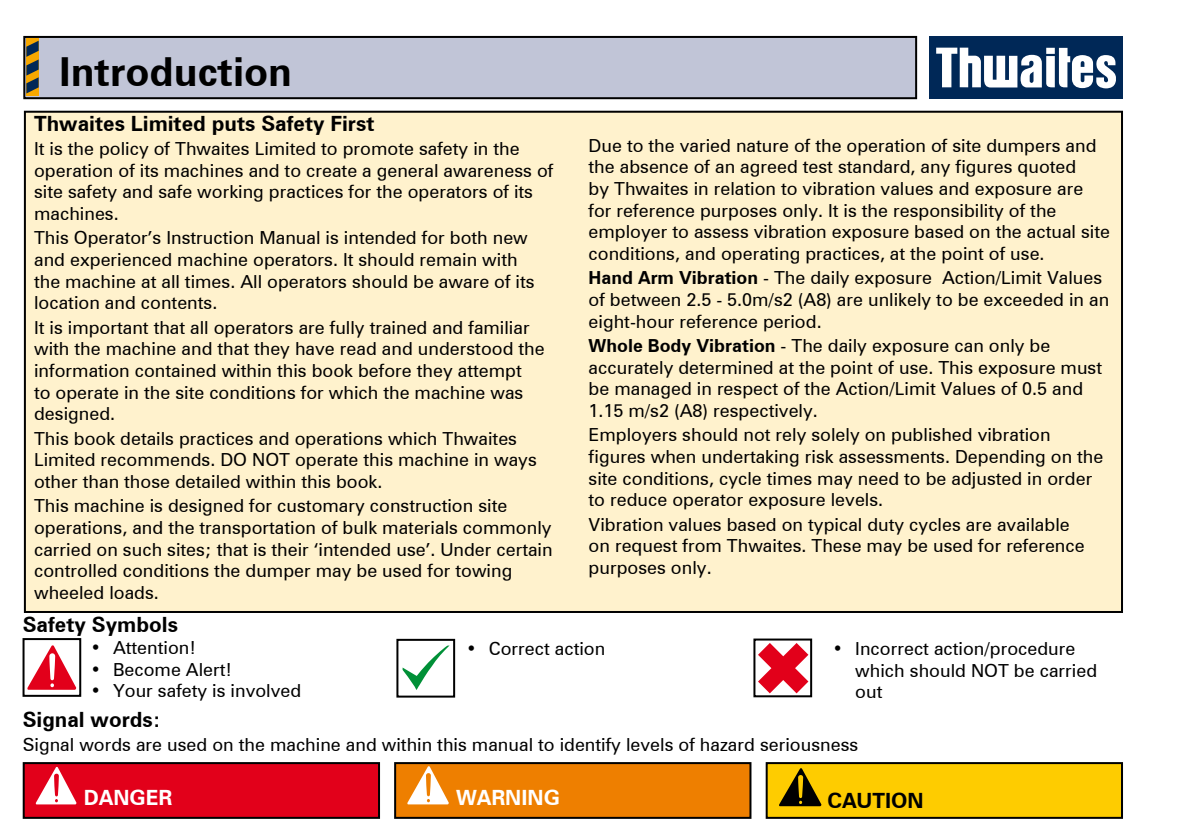
<style>
.page{position:relative;width:1191px;height:840px;background:#fff}
.page>*{position:absolute;margin:0;border:0;box-sizing:border-box;transform-origin:0 0}
.t1{font:700 40px "Zurich BT";color:#000}
.t2{font:700 21px "Zurich BT";color:#000}
.t3{font:700 21px "Zurich BT";color:#fff}
.t4{font:18px/21.6px "Zurich BT";color:#000}
.s1{font-weight:700}
</style>
<div class="page">
<div style="left:25px;top:112px;width:1097px;height:499px;background:#fff2cd"></div>
<div style="left:24px;top:37px;width:892px;height:61px;background:#c1c5d7"></div>
<div style="left:23px;top:36px;width:894px;height:63px;border:2px solid #000"></div>
<div style="left:929px;top:36px;width:193px;height:63px;background:#002857"></div>
<svg style="left:936px;top:48px;width:180px;height:40px"></svg>
<div style="left:26px;top:38px;width:13px;height:57px;background:#f7a800"></div>
<svg style="left:26px;top:41px;width:13px;height:52px"></svg>
<div style="left:24px;top:762px;width:355px;height:55px;background:#e2001a"></div>
<div style="left:23px;top:761px;width:357px;height:57px;border:2px solid #000"></div>
<div style="left:395px;top:762px;width:355px;height:55px;background:#ee7f00"></div>
<div style="left:394px;top:761px;width:357px;height:57px;border:2px solid #000"></div>
<div style="left:766px;top:762px;width:356px;height:55px;background:#fecc00"></div>
<div style="left:765px;top:761px;width:358px;height:57px;border:2px solid #000"></div>
<svg style="left:27px;top:645px;width:49px;height:44px"></svg>
<div style="left:23px;top:637px;width:58px;height:59px;border:2px solid #000"></div>
<svg style="left:402px;top:645px;width:47px;height:44px"></svg>
<div style="left:396px;top:638px;width:59px;height:59px;border:2px solid #000"></div>
<svg style="left:758px;top:643px;width:50px;height:50px"></svg>
<div style="left:753px;top:638px;width:59px;height:59px;border:2px solid #000"></div>
<svg style="left:36px;top:767px;width:40px;height:37px"></svg>
<svg style="left:407px;top:766px;width:42px;height:38px"></svg>
<svg style="left:779px;top:768px;width:42px;height:37px"></svg>
<h1 class="t1" style="left:59px;top:43px;width:234px">Introduction</h1>
<p class="t2" style="left:34px;top:108px;width:342px">Thwaites Limited puts Safety First</p>
<p class="t4" style="left:34px;top:137px;width:521px">It is the policy of Thwaites Limited to promote safety in the operation of its machines and to create a general awareness of site safety and safe working practices for the operators of its machines.</p>
<p class="t4" style="left:34px;top:226px;width:502px">This Operator’s Instruction Manual is intended for both new and experienced machine operators. It should remain with the machine at all times. All operators should be aware of its location and contents.</p>
<p class="t4" style="left:34px;top:315px;width:512px">It is important that all operators are fully trained and familiar with the machine and that they have read and understood the information contained within this book before they attempt<br>to operate in the site conditions for which the machine was designed.</p>
<p class="t4" style="left:34px;top:426px;width:504px">This book details practices and operations which Thwaites<br>Limited recommends. DO NOT operate this machine in ways other than those detailed within this book.</p>
<p class="t4" style="left:34px;top:494px;width:520px">This machine is designed for customary construction site operations, and the transportation of bulk materials commonly carried on such sites; that is their ‘intended use’. Under certain controlled conditions the dumper may be used for towing wheeled loads.</p>
<p class="t4" style="left:588px;top:134px;width:523px">Due to the varied nature of the operation of site dumpers and the absence of an agreed test standard, any figures quoted<br>by Thwaites in relation to vibration values and exposure are for reference purposes only. It is the responsibility of the employer to assess vibration exposure based on the actual site conditions, and operating practices, at the point of use.</p>
<p class="t4" style="left:588px;top:266px;width:522px"><span class="s1">Hand Arm Vibration</span> - The daily exposure Action/Limit Values of between 2.5 - 5.0m/s2 (A8) are unlikely to be exceeded in an eight-hour reference period.</p>
<p class="t4" style="left:588px;top:334px;width:515px"><span class="s1">Whole Body Vibration</span> - The daily exposure can only be accurately determined at the point of use. This exposure must be managed in respect of the Action/Limit Values of 0.5 and 1.15 m/s2 (A8) respectively.</p>
<p class="t4" style="left:588px;top:423px;width:516px">Employers should not rely solely on published vibration figures when undertaking risk assessments. Depending on the site conditions, cycle times may need to be adjusted in order to reduce operator exposure levels.</p>
<p class="t4" style="left:588px;top:512px;width:497px">Vibration values based on typical duty cycles are available on request from Thwaites. These may be used for reference purposes only.</p>
<p class="t2" style="left:23px;top:609px;width:157px">Safety Symbols</p>
<p class="t4" style="left:90px;top:635px;width:107px">• Attention!</p>
<p class="t4" style="left:90px;top:657px;width:143px">• Become Alert!</p>
<p class="t4" style="left:90px;top:678px;width:212px">• Your safety is involved</p>
<p class="t4" style="left:466px;top:636px;width:141px">• Correct action</p>
<p class="t4" style="left:855px;top:636px;width:243px;text-indent:-23px">• Incorrect action/procedure which should NOT be carried out</p>
<p class="t2" style="left:23px;top:703px;width:140px">Signal words:</p>
<p class="t4" style="left:23px;top:732px;width:837px">Signal words are used on the machine and within this manual to identify levels of hazard seriousness</p>
<p class="t3" style="left:84px;top:781px;width:90px">DANGER</p>
<p class="t3" style="left:456px;top:781px;width:105px">WARNING</p>
<p class="t2" style="left:827px;top:784px;width:98px">CAUTION</p>
</div>
